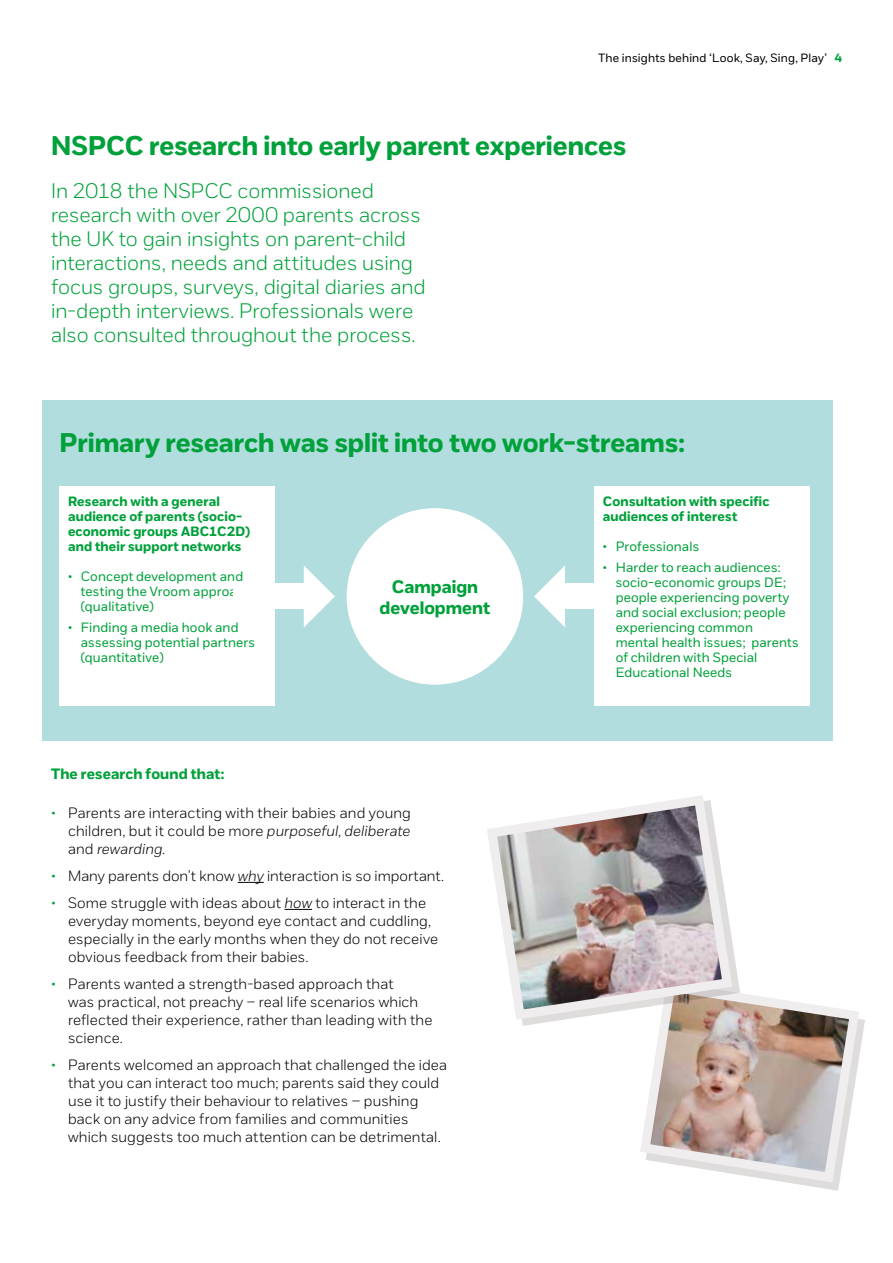
<style>
.page{position:relative;width:893px;height:1263px;background:#fff}
.page>*{position:absolute;margin:0;border:0;box-sizing:border-box;transform-origin:0 0}
.t1{font:700 27px "NSPCC";color:#00a13a}
.t2{font:300 21px/24px "NSPCC";color:#00a13a}
.t3{font:700 18px/21px "NSPCC";color:#00a13a;text-align:center}
.t4{font:300 15px/18px "NSPCC";letter-spacing:.01em;color:#000}
.t5{font:700 15px "NSPCC";letter-spacing:.01em;color:#00a13a}
.t6{font:13.5px/15px "NSPCC";letter-spacing:.01em;color:#00a13a}
.t7{font:700 13.5px/15px "NSPCC";letter-spacing:.015em;color:#00a13a}
.t8{font:12px "NSPCC";letter-spacing:.015em;color:#000}
.s1{font-weight:700;color:#00a13a}
.s2{color:#00a13a}
.s3{font-style:italic}
</style>
<div class="page">
<svg style="left:238px;top:882px;width:26px;height:1px"></svg>
<svg style="left:285px;top:909px;width:27px;height:1px"></svg>
<div style="left:43px;top:400px;width:790px;height:340px;background:#b1ddde"></div>
<div style="left:60px;top:487px;width:215px;height:219px;background:#fff"></div>
<div style="left:347px;top:508px;width:176px;height:177px;background:#fff;border-radius:50%"></div>
<div style="left:233px;top:584px;width:76px;height:25px;background:#fff"></div>
<svg style="left:304px;top:566px;width:31px;height:61px"></svg>
<div style="left:559px;top:584px;width:77px;height:25px;background:#fff"></div>
<svg style="left:534px;top:565px;width:31px;height:62px"></svg>
<div style="left:594px;top:487px;width:216px;height:219px;background:#fff"></div>
<svg style="left:640px;top:993px;width:224px;height:194px"></svg>
<img style="left:487px;top:795px;width:250px;height:230px">
<p class="t8" style="left:599px;top:50px;width:245px">The insights behind ‘Look, Say, Sing, Play’ <span class="s1">4</span></p>
<h1 class="t1" style="left:51px;top:129px;width:577px">NSPCC research into early parent experiences</h1>
<p class="t2" style="left:51px;top:178px;width:376px">In 2018 the NSPCC commissioned research with over 2000 parents across the UK to gain insights on parent-child interactions, needs and attitudes using focus groups, surveys, digital diaries and in-depth interviews. Professionals were also consulted throughout the process.</p>
<h1 class="t1" style="left:60px;top:426px;width:627px">Primary research was split into two work-streams:</h1>
<p class="t7" style="left:68px;top:493px;width:183px">Research with a general audience of parents (socio&shy;economic groups ABC1C2D) and their support networks</p>
<p class="t6" style="left:81px;top:568px;width:173px;text-indent:-13px">• Concept development and testing the Vroom approach (qualitative)</p>
<p class="t6" style="left:81px;top:619px;width:176px;text-indent:-13px">• Finding a media hook and assessing potential partners (quantitative)</p>
<p class="t7" style="left:603px;top:493px;width:168px">Consultation with specific audiences of interest</p>
<p class="t6" style="left:603px;top:538px;width:98px">• Professionals</p>
<p class="t6" style="left:616px;top:559px;width:185px;text-indent:-13px">• Harder to reach audiences: socio-economic groups DE; people experiencing poverty and social exclusion; people experiencing common mental health issues; parents of children with Special<br>Educational Needs</p>
<p class="t3" style="left:380px;top:576px;width:112px">Campaign development</p>
<p class="t5" style="left:51px;top:765px;width:175px">The research found that:</p>
<p class="t4" style="left:68px;top:803px;width:344px;text-align:justify;text-indent:-17px"><span class="s2">•</span> Parents are interacting with their babies and young children, but it could be more <span class="s3">purposeful</span>, <span class="s3">deliberate </span>and <span class="s3">rewarding</span>.</p>
<p class="t4" style="left:51px;top:866px;width:395px"><span class="s2">•</span> Many parents don’t know <span class="s3">why</span> interaction is so important.</p>
<p class="t4" style="left:68px;top:893px;width:372px;text-indent:-17px"><span class="s2">•</span> Some struggle with ideas about <span class="s3">how</span> to interact in the everyday moments, beyond eye contact and cuddling, especially in the early months when they do not receive obvious feedback from their babies.</p>
<p class="t4" style="left:68px;top:974px;width:366px;text-indent:-17px"><span class="s2">•</span> Parents wanted a strength-based approach that<br>was practical, not preachy – real life scenarios which reflected their experience, rather than leading with the science.</p>
<p class="t4" style="left:68px;top:1055px;width:380px;text-indent:-17px"><span class="s2">•</span> Parents welcomed an approach that challenged the idea that you can interact too much; parents said they could use it to justify their behaviour to relatives – pushing back on any advice from families and communities which suggests too much attention can be detrimental.</p>
</div>
